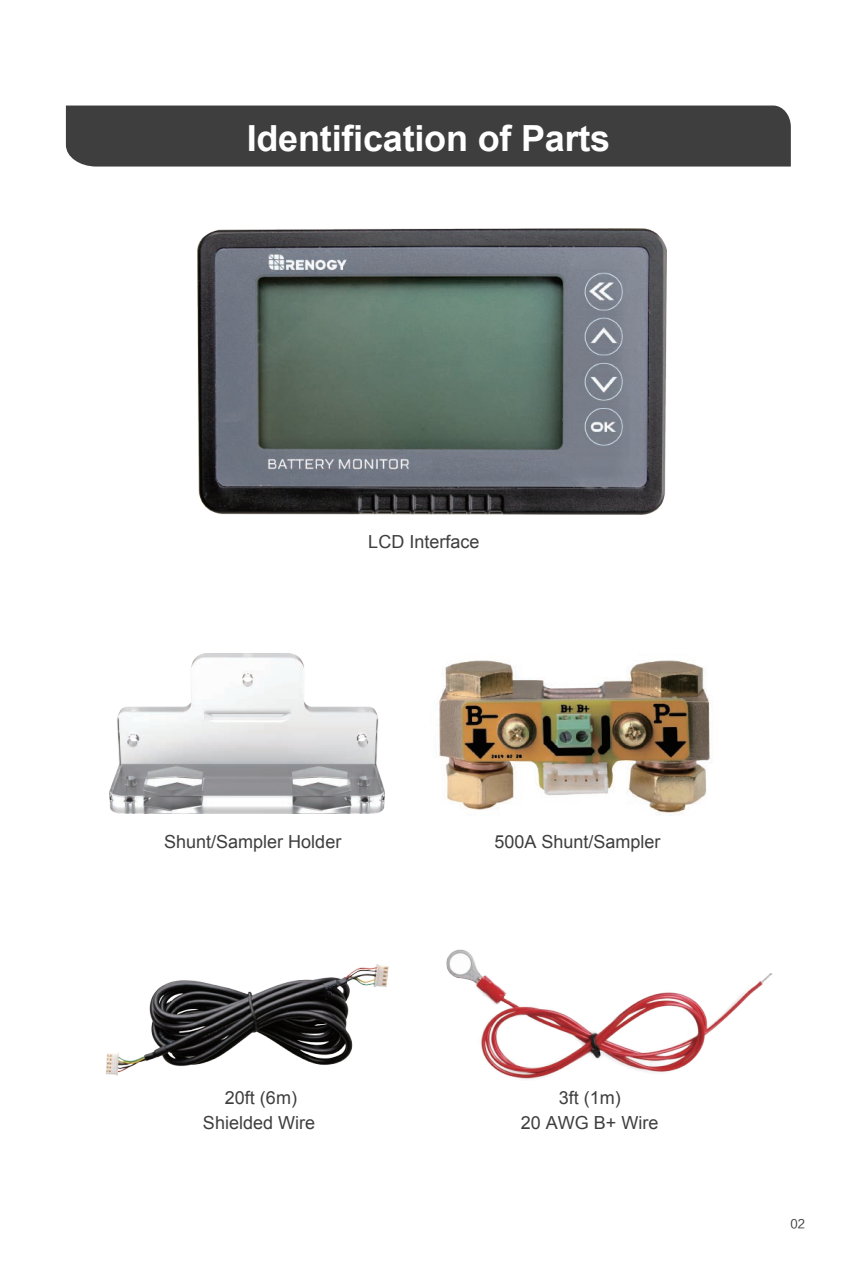
<style>
.page{position:relative;width:851px;height:1276px;background:#fff}
.page>*{position:absolute;margin:0;border:0;box-sizing:border-box;transform-origin:0 0}
.t1{font:700 36px "Arial";letter-spacing:-.005em;color:#fff}
.t2{font:18px "Arial";color:#3e3e3f}
.t3{font:12px "FZLTHJW GB1 0";color:#3e3e3f}
</style>
<div class="page">
<div style="left:66px;top:106px;width:724px;height:61px;background:#3e3e3f"></div>
<img style="left:106px;top:964px;width:283px;height:112px">
<img style="left:198px;top:228px;width:468px;height:286px">
<img style="left:446px;top:949px;width:326px;height:130px">
<img style="left:439px;top:660px;width:272px;height:156px">
<img style="left:109px;top:653px;width:275px;height:160px">
<h1 class="t1" style="left:247px;top:118px;width:365px">Identification of Parts</h1>
<p class="t2" style="left:368px;top:532px;width:113px">LCD Interface</p>
<p class="t2" style="left:164px;top:832px;width:179px">Shunt/Sampler Holder</p>
<p class="t2" style="left:494px;top:832px;width:168px">500A Shunt/Sampler</p>
<p class="t2" style="left:225px;top:1087px;width:74px">20ft (6m)</p>
<p class="t2" style="left:558px;top:1087px;width:64px">3ft (1m)</p>
<p class="t2" style="left:203px;top:1112px;width:114px">Shielded Wire</p>
<p class="t2" style="left:521px;top:1112px;width:139px">20 AWG B+ Wire</p>
<p class="t3" style="left:790px;top:1217px;width:16px">02</p>
</div>
